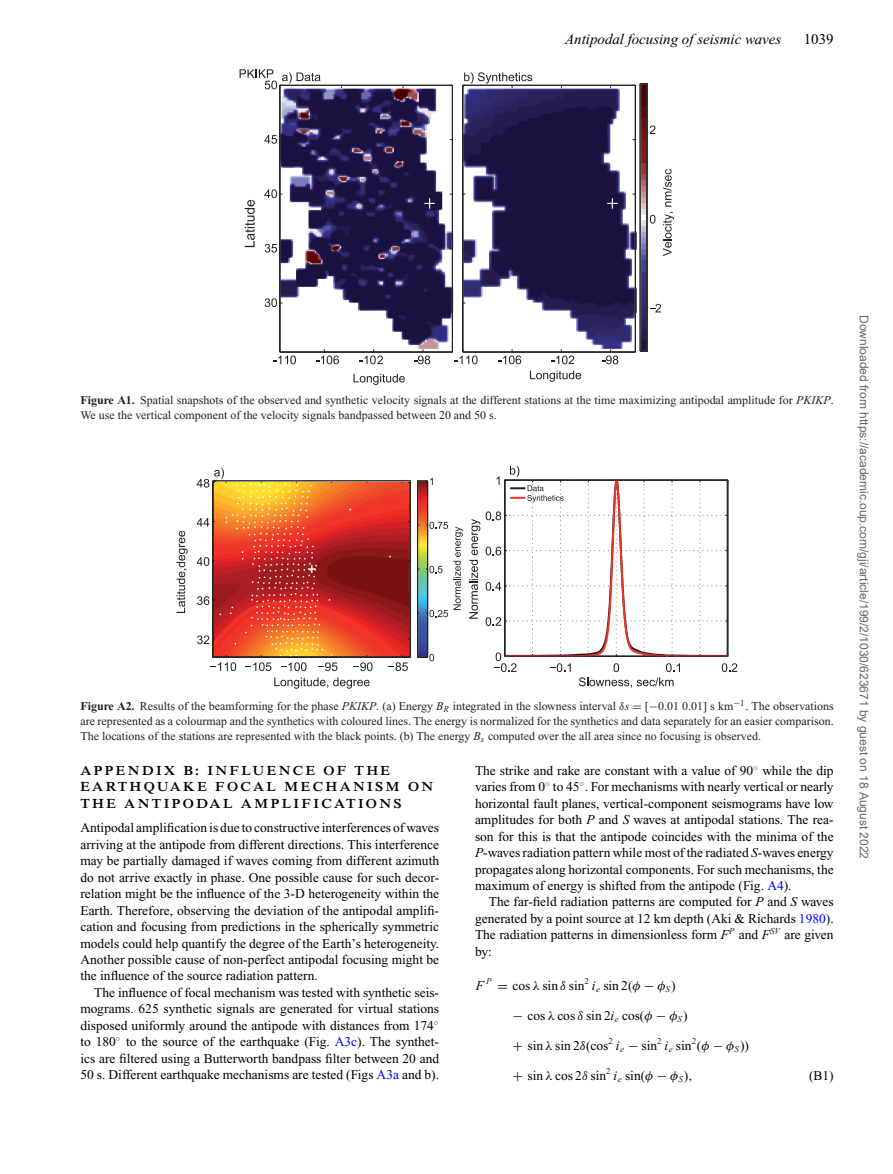
<style>
.page{position:relative;width:893px;height:1174px;background:#fff}
.page>*{position:absolute;margin:0;border:0;box-sizing:border-box;transform-origin:0 0}
.t1{font:italic 15px "Times New Roman";color:#000}
.t2{font:15px "Times New Roman";color:#000}
.t3{font:13.5px/16.5px "Times New Roman";color:#000;text-align:justify}
.t4{font:600 13.5px/16.5px "Times NRMT";letter-spacing:.17em;color:#000}
.t5{font:12px/15px "Times New Roman";color:#231f20}
.t6{font:12px "Arial";color:#666}
.s1{font-weight:700}
.s2{font-style:italic}
.s3{font-family:"RMTMI"}
.s4{font-family:"MTSY"}
.s5{color:#00f}
</style>
<div class="page">
<svg style="left:245px;top:200px;width:10px;height:47px"></svg>
<svg style="left:265px;top:298px;width:12px;height:9px"></svg>
<svg style="left:265px;top:244px;width:13px;height:9px"></svg>
<svg style="left:264px;top:189px;width:13px;height:9px"></svg>
<svg style="left:264px;top:135px;width:14px;height:9px"></svg>
<svg style="left:279px;top:85px;width:174px;height:267px"></svg>
<hr style="left:280px;top:352px;width:172px;height:1px;background:#231f20">
<svg style="left:462px;top:85px;width:171px;height:267px"></svg>
<hr style="left:463px;top:352px;width:172px;height:1px;background:#231f20">
<svg style="left:633px;top:83px;width:41px;height:269px"></svg>
<svg style="left:273px;top:349px;width:23px;height:15px"></svg>
<svg style="left:454px;top:349px;width:24px;height:15px"></svg>
<svg style="left:498px;top:349px;width:23px;height:15px"></svg>
<svg style="left:551px;top:349px;width:23px;height:15px"></svg>
<svg style="left:602px;top:349px;width:16px;height:15px"></svg>
<svg style="left:353px;top:374px;width:52px;height:11px"></svg>
<svg style="left:530px;top:370px;width:51px;height:12px"></svg>
<svg style="left:316px;top:349px;width:23px;height:15px"></svg>
<svg style="left:359px;top:349px;width:24px;height:15px"></svg>
<svg style="left:414px;top:349px;width:16px;height:15px"></svg>
<svg style="left:240px;top:69px;width:80px;height:20px"></svg>
<svg style="left:462px;top:72px;width:70px;height:16px"></svg>
<svg style="left:425px;top:198px;width:10px;height:10px"></svg>
<svg style="left:607px;top:198px;width:10px;height:10px"></svg>
<svg style="left:177px;top:531px;width:11px;height:82px"></svg>
<svg style="left:274px;top:677px;width:96px;height:11px"></svg>
<svg style="left:417px;top:478px;width:46px;height:183px"></svg>
<svg style="left:469px;top:519px;width:11px;height:99px"></svg>
<svg style="left:197px;top:467px;width:214px;height:204px"></svg>
<svg style="left:486px;top:466px;width:251px;height:222px"></svg>
<p class="t1" style="left:565px;top:33px;width:218px">Antipodal focusing of seismic waves</p>
<p class="t2" style="left:804px;top:33px;width:31px">1039</p>
<p class="t5" style="left:80px;top:393px;width:755px"><span class="s1">Figure A1.</span> Spatial snapshots of the observed and synthetic velocity signals at the different stations at the time maximizing antipodal amplitude for <span class="s2">PKIKP</span>.<br>We use the vertical component of the velocity signals bandpassed between 20 and 50 s.</p>
<p class="t5" style="left:80px;top:699px;width:755px;text-align:justify"><span class="s1">Figure A2.</span> Results of the beamforming for the phase <span class="s2">PKIKP</span>. (a) Energy <span class="s2">B</span><sub>R</sub> integrated in the slowness interval <span class="s3">δ</span><span class="s2">s</span> <span class="s4">=</span> [<span class="s4">−</span>0.01 0.01] s km<sup>−</sup><sup>1</sup>. The observations are represented as a colourmap and the synthetics with coloured lines. The energy is normalized for the synthetics and data separately for an easier comparison.<br>The locations of the stations are represented with the black points. (b) The energy <span class="s2">B</span><sub>s</sub> computed over the all area since no focusing is observed.</p>
<p class="t4" style="left:80px;top:763px;width:354px">APPENDIX B: INFLUENCE OF THE<br>EARTHQUAKE FOCAL MECHANISM ON<br>THE ANTIPODAL AMPLIFICATIONS</p>
<p class="t3" style="left:80px;top:821px;width:360px">Antipodal amplification is due to constructive interferences of waves arriving at the antipode from different directions. This interference may be partially damaged if waves coming from different azimuth do not arrive exactly in phase. One possible cause for such decor&shy;relation might be the influence of the 3-D heterogeneity within the Earth. Therefore, observing the deviation of the antipodal amplifi&shy;cation and focusing from predictions in the spherically symmetric models could help quantify the degree of the Earth’s heterogeneity.<br>Another possible cause of non-perfect antipodal focusing might be the influence of the source radiation pattern.</p>
<p class="t3" style="left:80px;top:985px;width:360px;text-indent:14px">The influence of focal mechanism was tested with synthetic seis&shy;mograms. 625 synthetic signals are generated for virtual stations disposed uniformly around the antipode with distances from 174<sup>◦ </sup>to 180<sup>◦</sup> to the source of the earthquake (Fig. <span class="s5">A3c</span>). The synthet&shy;ics are filtered using a Butterworth bandpass filter between 20 and 50 s. Different earthquake mechanisms are tested (Figs <span class="s5">A3a</span> and b).</p>
<p class="t3" style="left:475px;top:763px;width:360px">The strike and rake are constant with a value of 90<sup>◦</sup> while the dip varies from 0<sup>◦</sup> to 45<sup>◦</sup>. For mechanisms with nearly vertical or nearly horizontal fault planes, vertical-component seismograms have low amplitudes for both <span class="s2">P</span> and <span class="s2">S</span> waves at antipodal stations. The rea&shy;son for this is that the antipode coincides with the minima of the <span class="s2">P</span>-waves radiation pattern while most of the radiated <span class="s2">S</span>-waves energy propagates along horizontal components. For such mechanisms, the maximum of energy is shifted from the antipode (Fig. <span class="s5">A4</span>).</p>
<p class="t3" style="left:475px;top:894px;width:360px;text-indent:14px">The far-field radiation patterns are computed for <span class="s2">P</span> and <span class="s2">S</span> waves generated by a point source at 12 km depth (Aki &amp; Richards <span class="s5">1980</span>).<br>The radiation patterns in dimensionless form <span class="s2">F</span><sup>P</sup> and <span class="s2">F</span><sup>SV</sup> are given by:</p>
<p class="t3" style="left:476px;top:978px;width:201px"><span class="s2">F</span><sup>P</sup> <span class="s4">=</span> cos<span class="s3">λ</span>sin<span class="s3">δ</span> sin<sup>2</sup> <span class="s2">i</span><sub>e</sub> sin2(<span class="s3">φ</span> <span class="s4">−</span> <span class="s3">φ</span><sub>S</sub>)</p>
<p class="t3" style="left:513px;top:1008px;width:177px"><span class="s4">−</span> cos <span class="s3">λ</span> cos <span class="s3">δ</span> sin 2<span class="s2">i</span><sub>e</sub> cos(<span class="s3">φ</span> <span class="s4">−</span> <span class="s3">φ</span><sub>S</sub>)</p>
<p class="t3" style="left:513px;top:1038px;width:238px"><span class="s4">+</span> sin <span class="s3">λ</span> sin 2<span class="s3">δ</span>(cos<sup>2</sup> <span class="s2">i</span><sub>e</sub> <span class="s4">−</span> sin<sup>2</sup> <span class="s2">i</span><sub>e</sub> sin<sup>2</sup>(<span class="s3">φ</span> <span class="s4">−</span> <span class="s3">φ</span><sub>S</sub>))</p>
<p class="t3" style="left:513px;top:1068px;width:182px"><span class="s4">+</span> sin <span class="s3">λ</span> cos 2<span class="s3">δ</span> sin<sup>2</sup> <span class="s2">i</span><sub>e</sub> sin(<span class="s3">φ</span> <span class="s4">−</span> <span class="s3">φ</span><sub>S</sub> )<span class="s3">,</span></p>
<p class="t3" style="left:809px;top:1068px;width:26px">(B1)</p>
<p class="t6" style="left:868px;top:315px;width:545px;rotate:90deg">Downloaded from https://academic.oup.com/gji/article/199/2/1030/623671 by guest on 18 August 2022</p>
</div>
